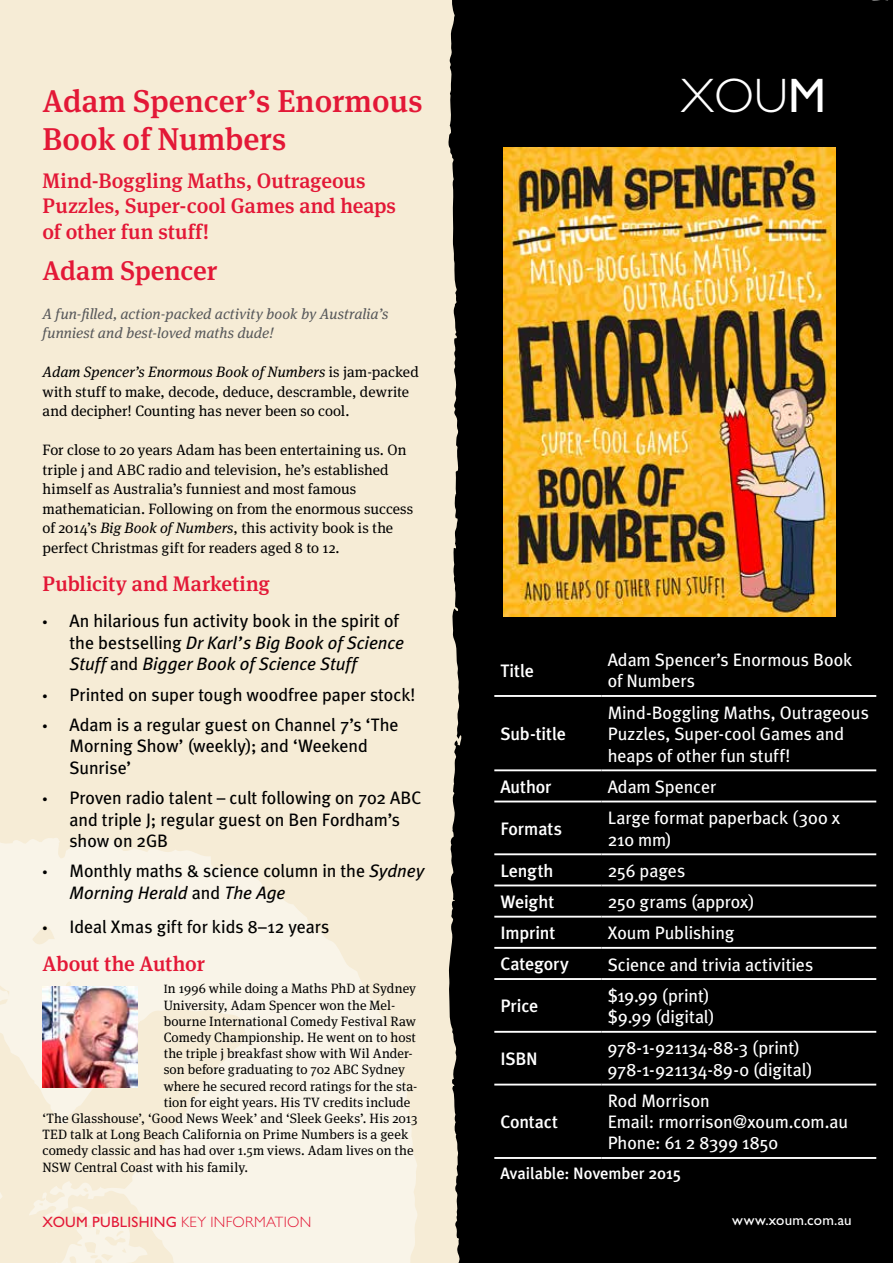
<style>
.page{position:relative;width:893px;height:1263px;background:#fff}
.page>*{position:absolute;margin:0;border:0;box-sizing:border-box;transform-origin:0 0}
.t1{font:300 48.6px "Gill Sans";color:#fff}
.t2{font:500 31.5px/37.8px "Meta Serif";color:#e31837}
.t3{font:500 27px "Meta Serif";color:#e31837}
.t4{font:500 21px/25.2px "Meta Serif";color:#e31837}
.t5{font:18px/21.6px "Meta Plus";letter-spacing:-.005em;color:#000}
.t6{font:18px/21.6px "Meta Plus";letter-spacing:-.005em;color:#fff}
.t7{font:500 18px "Meta Plus";letter-spacing:-.005em;color:#fff}
.t8{font:500 16.5px "Meta Plus";letter-spacing:-.005em;color:#fff}
.t9{font:15px/19.5px "Meta Serif";letter-spacing:.005em;color:#000}
.t10{font:italic 15px/19.5px "Meta Serif";color:#58595b}
.t11{font:15px "Gill Sans";letter-spacing:.02em;color:#e31837}
.t12{font:15px "Gill Sans";letter-spacing:.01em;color:#fff}
.t13{font:13.5px "Meta Serif";letter-spacing:.005em;color:#000}
.s1{font-style:italic}
.s2{font-family:"Myriad Pro"}
.s3{font-size:12px}
.s4{font-weight:400}
.s5{font-weight:300}
</style>
<div class="page">
<div style="left:0;top:0;width:468px;height:1263px;background:#f6ecd6"></div>
<div style="left:448px;top:0;width:445px;height:1263px;background:#000"></div>
<svg style="left:0;top:838px;width:417px;height:425px;fill:#f9f4e8"></svg>
<img style="left:43px;top:986px;width:95px;height:101px">
<hr style="left:494px;top:695px;width:108px;height:2px;background:#fff">
<hr style="left:602px;top:695px;width:274px;height:2px;background:#fff">
<hr style="left:494px;top:769px;width:108px;height:2px;background:#fff">
<hr style="left:602px;top:769px;width:274px;height:2px;background:#fff">
<hr style="left:494px;top:800px;width:108px;height:2px;background:#fff">
<hr style="left:602px;top:800px;width:274px;height:2px;background:#fff">
<hr style="left:494px;top:853px;width:108px;height:2px;background:#fff">
<hr style="left:602px;top:853px;width:274px;height:2px;background:#fff">
<hr style="left:494px;top:884px;width:108px;height:2px;background:#fff">
<hr style="left:602px;top:884px;width:274px;height:2px;background:#fff">
<hr style="left:494px;top:916px;width:108px;height:1px;background:#fff">
<hr style="left:602px;top:916px;width:274px;height:1px;background:#fff">
<hr style="left:494px;top:947px;width:108px;height:2px;background:#fff">
<hr style="left:602px;top:947px;width:274px;height:2px;background:#fff">
<hr style="left:494px;top:978px;width:108px;height:2px;background:#fff">
<hr style="left:602px;top:978px;width:274px;height:2px;background:#fff">
<hr style="left:494px;top:1031px;width:108px;height:2px;background:#fff">
<hr style="left:602px;top:1031px;width:274px;height:2px;background:#fff">
<hr style="left:494px;top:1084px;width:108px;height:1px;background:#fff">
<hr style="left:602px;top:1084px;width:274px;height:1px;background:#fff">
<hr style="left:494px;top:1157px;width:108px;height:2px;background:#fff">
<hr style="left:602px;top:1157px;width:274px;height:2px;background:#fff">
<img style="left:504px;top:147px;width:332px;height:469px">
<h2 class="t2" style="left:43px;top:79px;width:381px">Adam Spencer’s Enormous<br>Book of Numbers</h2>
<h3 class="t4" style="left:43px;top:166px;width:355px">Mind-Boggling Maths, Outrageous<br>Puzzles, Super-cool Games and heaps of other fun stuff!</h3>
<h3 class="t3" style="left:43px;top:248px;width:176px">Adam Spencer</h3>
<p class="t10" style="left:43px;top:302px;width:347px">A fun-filled, action-packed activity book by Australia’s funniest and best-loved maths dude!</p>
<p class="t9" style="left:43px;top:361px;width:378px"><span class="s1">Adam Spencer’s Enormous Book of Numbers</span> is jam-packed with stuff to make, decode, deduce, descramble, dewrite and decipher! Counting has never been so cool.</p>
<p class="t9" style="left:43px;top:439px;width:372px">For close to 20 years Adam has been entertaining us. On triple j and ABC radio and television, he’s established himself as Australia’s funniest and most famous mathematician. Following on from the enormous success of 2014’s <span class="s1">Big Book of Numbers</span>, this activity book is the perfect Christmas gift for readers aged 8 to 12.</p>
<h3 class="t4" style="left:43px;top:568px;width:229px">Publicity and Marketing</h3>
<h3 class="t5" style="left:70px;top:610px;width:336px;text-indent:-27px"><span class="s2">•</span> An hilarious fun activity book in the spirit of the bestselling <span class="s1">Dr Karl’s Big Book of Science<br>Stuff</span> and <span class="s1">Bigger Book of Science Stuff</span></h3>
<h3 class="t5" style="left:43px;top:683px;width:374px"><span class="s2">•</span> Printed on super tough woodfree paper stock!</h3>
<h3 class="t5" style="left:70px;top:713px;width:331px;text-indent:-27px"><span class="s2">•</span> Adam is a regular guest on Channel 7’s ‘The<br>Morning Show’ (weekly); and ‘Weekend<br>Sunrise’</h3>
<h3 class="t5" style="left:70px;top:787px;width:353px;text-indent:-27px"><span class="s2">•</span> Proven radio talent – cult following on 702 ABC and triple J; regular guest on Ben Fordham’s show on 2GB</h3>
<h3 class="t5" style="left:70px;top:860px;width:356px;text-indent:-27px"><span class="s2">•</span> Monthly maths &amp; science column in the <span class="s1">Sydney<br>Morning Herald</span> and <span class="s1">The Age</span></h3>
<h3 class="t5" style="left:43px;top:915px;width:288px"><span class="s2">•</span> Ideal Xmas gift for kids 8–12 years</h3>
<h3 class="t4" style="left:43px;top:948px;width:164px">About the Author</h3>
<p class="t13" style="left:164px;top:977px;width:254px"><span class="s3">I</span>n 1996 while doing a Maths PhD at Sydney</p>
<p class="t13" style="left:164px;top:993px;width:233px">University, Adam Spencer won the Mel-</p>
<p class="t13" style="left:164px;top:1010px;width:254px">bourne International Comedy Festival Raw</p>
<p class="t13" style="left:164px;top:1026px;width:254px">Comedy Championship. He went on to host</p>
<p class="t13" style="left:164px;top:1042px;width:251px">the triple j breakfast show with Wil Ander-</p>
<p class="t13" style="left:164px;top:1058px;width:243px">son before graduating to 702 ABC Sydney</p>
<p class="t13" style="left:164px;top:1074px;width:255px">where he secured record ratings for the sta-</p>
<p class="t13" style="left:164px;top:1091px;width:248px">tion for eight years. His TV credits include</p>
<p class="t13" style="left:43px;top:1107px;width:376px">‘The Glasshouse’, ‘Good News Week’ and ‘Sleek Geeks’. His 2013</p>
<p class="t13" style="left:43px;top:1123px;width:367px">TED talk at Long Beach California on Prime Numbers is a geek</p>
<p class="t13" style="left:43px;top:1139px;width:373px">comedy classic and has had over 1.5m views. Adam lives on the</p>
<p class="t13" style="left:43px;top:1155px;width:207px">NSW Central Coast with his family.</p>
<h1 class="t1" style="left:681px;top:69px;width:147px">XOU<span class="s4">M</span></h1>
<h3 class="t7" style="left:500px;top:660px;width:35px">Title</h3>
<h3 class="t6" style="left:608px;top:649px;width:246px">Adam Spencer’s Enormous Book of Numbers</h3>
<h3 class="t7" style="left:500px;top:723px;width:67px">Sub-title</h3>
<h3 class="t6" style="left:608px;top:701px;width:263px">Mind-Boggling Maths, Outrageous<br>Puzzles, Super-cool Games and heaps of other fun stuff!</h3>
<h3 class="t7" style="left:500px;top:776px;width:53px">Author</h3>
<h3 class="t6" style="left:608px;top:776px;width:110px">Adam Spencer</h3>
<h3 class="t7" style="left:500px;top:818px;width:63px">Formats</h3>
<h3 class="t6" style="left:608px;top:807px;width:234px">Large format paperback (300 x<br>210 mm)</h3>
<h3 class="t7" style="left:500px;top:860px;width:55px">Length</h3>
<h3 class="t6" style="left:608px;top:860px;width:79px">256 pages</h3>
<h3 class="t7" style="left:500px;top:891px;width:55px">Weight</h3>
<h3 class="t6" style="left:608px;top:891px;width:148px">250 grams (approx)</h3>
<h3 class="t7" style="left:500px;top:923px;width:57px">Imprint</h3>
<h3 class="t6" style="left:608px;top:922px;width:128px">Xoum Publishing</h3>
<h3 class="t7" style="left:500px;top:954px;width:70px">Category</h3>
<h3 class="t6" style="left:608px;top:953px;width:207px">Science and trivia activities</h3>
<h3 class="t7" style="left:500px;top:996px;width:39px">Price</h3>
<h3 class="t6" style="left:608px;top:984px;width:109px">$19.99 (print) $9.99 (digital)</h3>
<h3 class="t7" style="left:500px;top:1048px;width:39px">ISBN</h3>
<h3 class="t6" style="left:608px;top:1037px;width:206px">978-1-921134-88-3 (print)<br>978-1-921134-89-0 (digital)</h3>
<h3 class="t6" style="left:608px;top:1090px;width:242px;line-height:21.1px">Rod Morrison<br>Email: rmorrison@xoum.com.au<br>Phone: 61 2 8399 1850</h3>
<p class="t8" style="left:500px;top:1164px;width:182px">Available: November 2015</p>
<h3 class="t7" style="left:500px;top:1112px;width:59px">Contact</h3>
<p class="t11" style="left:43px;top:1213px;width:270px">XOUM PUBLISHING <span class="s5">KEY INFORMATION</span></p>
<p class="t12" style="left:732px;top:1211px;width:121px">www.xoum.com.au</p>
</div>
